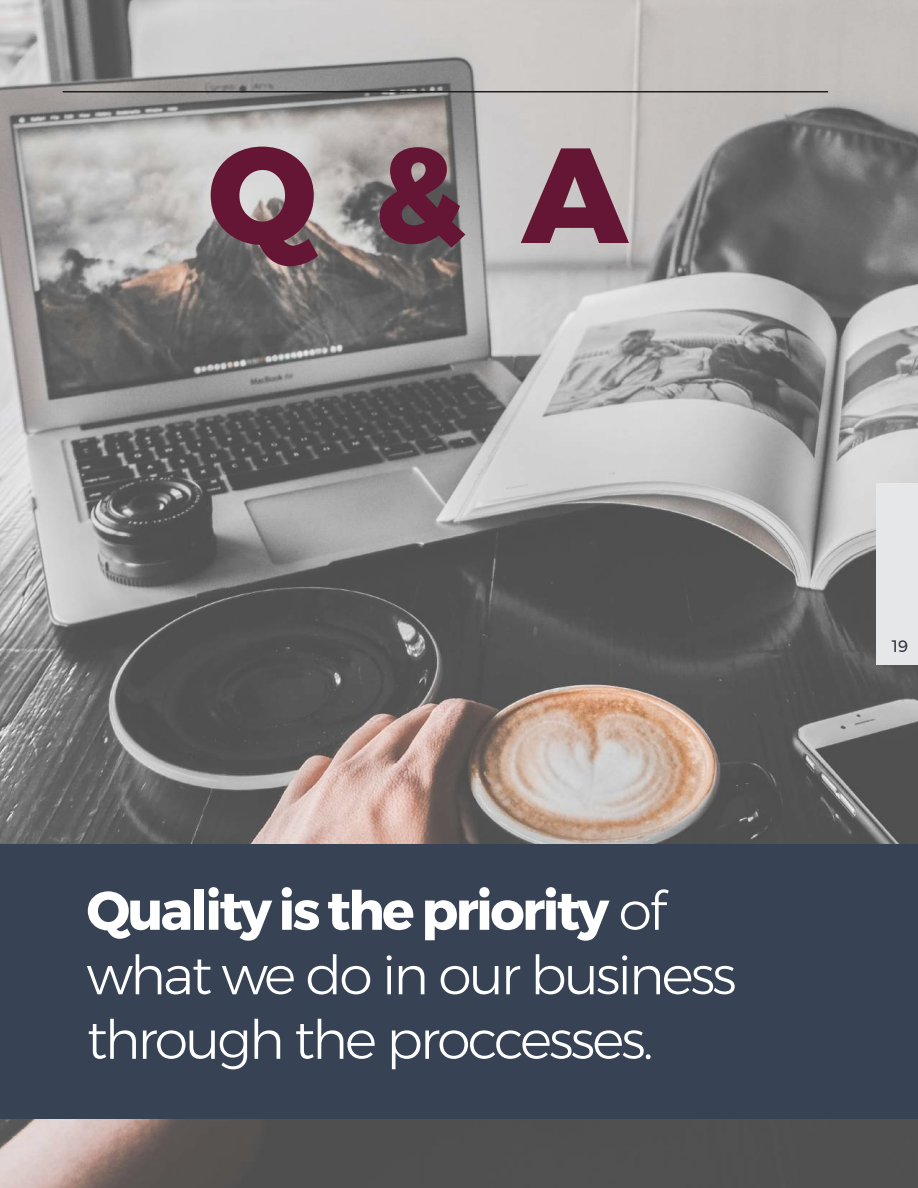
<style>
.page{position:relative;width:918px;height:1188px;background:#fff}
.page>*{position:absolute;margin:0;border:0;box-sizing:border-box;transform-origin:0 0}
.t1{font:800 135px "Montserrat";color:#651634}
.t2{font:300 54px/64.5px "Montserrat";letter-spacing:-.05em;color:#fff}
.t3{font:16.5px "Montserrat";color:#2d323b}
.s1{font-weight:700}
</style>
<div class="page">
<img style="left:0;top:0;width:918px;height:1188px">
<div style="left:0;top:845px;width:918px;height:274px;background:#374354"></div>
<div style="left:876px;top:483px;width:42px;height:182px;background:#e6e7e9"></div>
<hr style="left:63px;top:91px;width:765px;height:1px;background:#201d1e">
<h1 class="t1" style="left:208px;top:85px;width:421px">Q &amp; A</h1>
<p class="t2" style="left:87px;top:878px;width:651px"><span class="s1">Quality is the priority</span> of what we do in our business through the proccesses.</p>
<p class="t3" style="left:892px;top:633px;width:18px">19</p>
</div>
